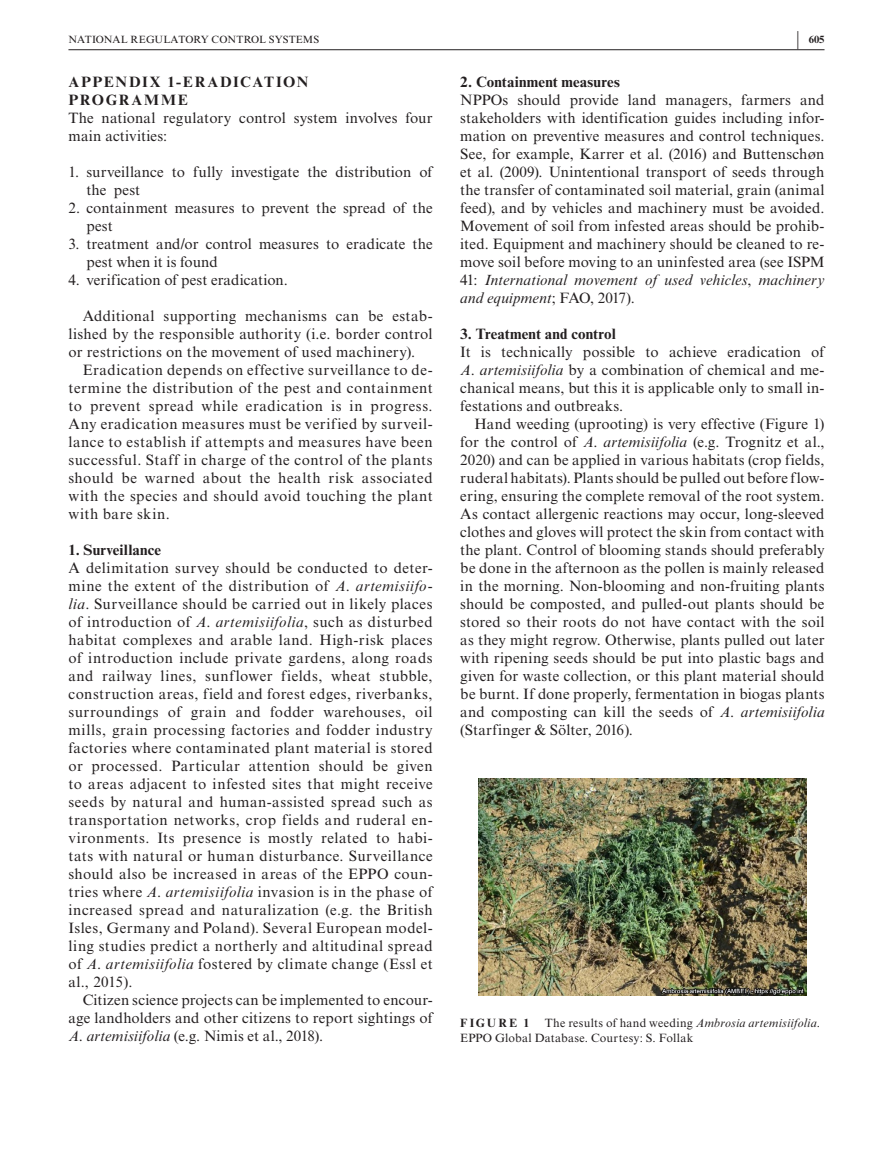
<style>
.page{position:relative;width:893px;height:1174px;background:#fff}
.page>*{position:absolute;margin:0;border:0;box-sizing:border-box;transform-origin:0 0}
.t1{font:15px/18px "Times New Roman MT Std";letter-spacing:.015em;color:#231f20;text-align:justify}
.t2{font:700 15px "Times New Roman MT Std";letter-spacing:.02em;color:#231f20}
.t3{font:700 15px/18px "Times New Roman MT Std";letter-spacing:.105em;color:#231f20}
.t4{font:12px/15px "Times New Roman MT Std";letter-spacing:.02em;color:#231f20}
.t5{font:700 12px "Times New Roman MT Std";letter-spacing:.175em;color:#231f20}
.t6{font:10.5px "Times New Roman MT Std";letter-spacing:.005em;color:#231f20}
.t7{font:700 10.5px "Times New Roman MT Std";color:#231f20}
.s1{font-size:20.25px}
.s2{font-style:italic}
.s3{color:#fff}
</style>
<div class="page">
<hr style="left:68px;top:49px;width:756px;height:1px;background:#231f20">
<img style="left:479px;top:778px;width:327px;height:217px">
<p class="t6" style="left:68px;top:33px;width:252px">NATIONAL REGULATORY CONTROL SYSTEMS</p>
<p class="t7" style="left:797px;top:33px;width:29px"><span class="s1">|</span> 605</p>
<p class="t3" style="left:68px;top:73px;width:241px">APPENDIX 1-ERADICATION<br>PROGRAMME</p>
<p class="t1" style="left:68px;top:109px;width:366px">The national regulatory control system involves four main activities:</p>
<p class="t1" style="left:86px;top:163px;width:348px;text-indent:-18px">1. surveillance to fully investigate the distribution of the pest</p>
<p class="t1" style="left:86px;top:199px;width:348px;text-indent:-18px">2. containment measures to prevent the spread of the pest</p>
<p class="t1" style="left:86px;top:235px;width:348px;text-indent:-18px">3. treatment and/or control measures to eradicate the pest when it is found</p>
<p class="t1" style="left:68px;top:271px;width:221px">4. verification of pest eradication.</p>
<p class="t1" style="left:68px;top:307px;width:366px;text-indent:14px">Additional supporting mechanisms can be estab&shy;lished by the responsible authority (i.e. border control or restrictions on the movement of used machinery).</p>
<p class="t1" style="left:68px;top:361px;width:366px;text-indent:14px">Eradication depends on effective surveillance to de&shy;termine the distribution of the pest and containment to prevent spread while eradication is in progress.<br>Any eradication measures must be verified by surveil&shy;lance to establish if attempts and measures have been successful. Staff in charge of the control of the plants should be warned about the health risk associated with the species and should avoid touching the plant with bare skin.</p>
<p class="t2" style="left:68px;top:541px;width:94px">1. Surveillance</p>
<p class="t1" style="left:68px;top:559px;width:366px">A delimitation survey should be conducted to deter&shy;mine the extent of the distribution of <span class="s2">A</span>. <span class="s2">artemisiifo&shy;lia</span>. Surveillance should be carried out in likely places of introduction of <span class="s2">A</span>. <span class="s2">artemisiifolia</span>, such as disturbed habitat complexes and arable land. High-risk places of introduction include private gardens, along roads and railway lines, sunflower fields, wheat stubble, construction areas, field and forest edges, riverbanks, surroundings of grain and fodder warehouses, oil mills, grain processing factories and fodder industry factories where contaminated plant material is stored or processed. Particular attention should be given to areas adjacent to infested sites that might receive seeds by natural and human-assisted spread such as transportation networks, crop fields and ruderal en&shy;vironments. Its presence is mostly related to habi&shy;tats with natural or human disturbance. Surveillance should also be increased in areas of the EPPO coun&shy;tries where <span class="s2">A</span>. <span class="s2">artemisiifolia</span> invasion is in the phase of increased spread and naturalization (e.g. the British Isles, Germany and Poland). Several European model&shy;ling studies predict a northerly and altitudinal spread of <span class="s2">A</span>. <span class="s2">artemisiifolia</span> fostered by climate change (Essl et al., 2015).</p>
<p class="t1" style="left:68px;top:991px;width:366px;text-indent:14px">Citizen science projects can be implemented to encour&shy;age landholders and other citizens to report sightings of <span class="s2">A</span>. <span class="s2">artemisiifolia</span> (e.g. Nimis et al., 2018).</p>
<p class="t2" style="left:460px;top:73px;width:161px">2. Containment measures</p>
<p class="t1" style="left:460px;top:91px;width:366px">NPPOs should provide land managers, farmers and stakeholders with identification guides including infor&shy;mation on preventive measures and control techniques.<br>See, for example, Karrer et al. (2016) and Buttenschøn et al. (2009). Unintentional transport of seeds through the transfer of contaminated soil material, grain (animal feed), and by vehicles and machinery must be avoided.<br>Movement of soil from infested areas should be prohib&shy;ited. Equipment and machinery should be cleaned to re&shy;move soil before moving to an uninfested area (see ISPM 41: <span class="s2">International movement of used vehicles</span>, <span class="s2">machinery and equipment</span>; FAO, 2017).</p>
<p class="t2" style="left:460px;top:325px;width:157px">3. Treatment and control</p>
<p class="t1" style="left:460px;top:343px;width:366px">It is technically possible to achieve eradication of <span class="s2">A</span>. <span class="s2">artemisiifolia</span> by a combination of chemical and me&shy;chanical means, but this it is applicable only to small in&shy;festations and outbreaks.</p>
<p class="t1" style="left:460px;top:415px;width:366px;text-indent:14px">Hand weeding (uprooting) is very effective (Figure 1) for the control of <span class="s2">A</span>. <span class="s2">artemisiifolia</span> (e.g. Trognitz et al., 2020) and can be applied in various habitats (crop fields, ruderal habitats). Plants should be pulled out before flow&shy;ering, ensuring the complete removal of the root system.<br>As contact allergenic reactions may occur, long-sleeved clothes and gloves will protect the skin from contact with the plant. Control of blooming stands should preferably be done in the afternoon as the pollen is mainly released in the morning. Non-blooming and non-fruiting plants should be composted, and pulled-out plants should be stored so their roots do not have contact with the soil as they might regrow. Otherwise, plants pulled out later with ripening seeds should be put into plastic bags and given for waste collection, or this plant material should be burnt. If done properly, fermentation in biogas plants and composting can kill the seeds of <span class="s2">A</span>. <span class="s2">artemisiifolia </span>(Starfinger &amp; Sölter, 2016).</p>
<p class="t4" style="left:460px;top:1015px;width:361px;text-indent:85px">The results of hand weeding <span class="s2">Ambrosia artemisiifolia</span>.<br>EPPO Global Database. Courtesy: S. Follak <span class="s3">[Colour figure can be</span></p>
<p class="t5" style="left:460px;top:1015px;width:71px">FIGURE 1</p>
</div>
